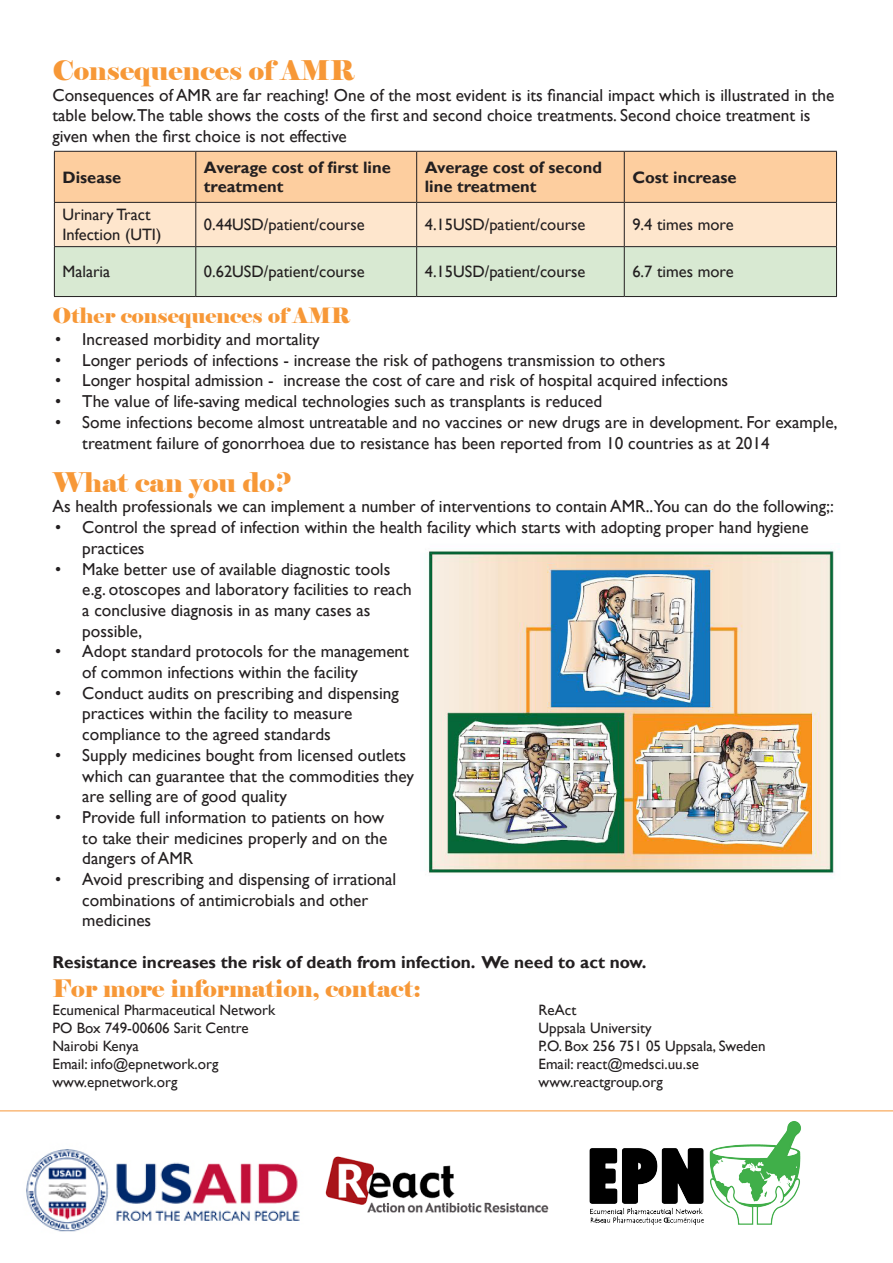
<style>
.page{position:relative;width:893px;height:1263px;background:#fff}
.page>*{position:absolute;margin:0;border:0;box-sizing:border-box;transform-origin:0 0}
.headline_1{font:27px "Elephant";color:#f79837}
.t1{font:24px "Elephant";color:#f79837}
.headline_1-2{font:21px "Elephant";color:#f79837}
.headline_1-3{font:17.25px/20.7px "Gill Sans";color:#231f20}
.t2{font:700 17.25px "Gill Sans";color:#231f20}
.t3{font:16.5px/19.8px "Gill Sans";color:#231f20}
.t4{font:700 16.5px/19.8px "Gill Sans";color:#231f20}
.Paragraph_Style_1{font:15px "Gill Sans";color:#231f20}
</style>
<div class="page">
<img style="left:325px;top:1156px;width:224px;height:57px">
<img style="left:589px;top:1121px;width:212px;height:104px">
<img style="left:26px;top:1149px;width:274px;height:83px">
<hr style="left:0;top:1111px;width:893px;height:1px;background:#f79637">
<img style="left:428px;top:549px;width:407px;height:329px">
<svg style="left:55px;top:152px;width:781px;height:144px;background:#efdebe"></svg>
<hr style="left:54px;top:151px;width:142px;height:1px;background:#231f20">
<hr style="left:196px;top:151px;width:221px;height:1px;background:#231f20">
<hr style="left:417px;top:151px;width:207px;height:1px;background:#231f20">
<hr style="left:624px;top:151px;width:213px;height:1px;background:#231f20">
<hr style="left:54px;top:202px;width:142px;height:1px;background:#231f20">
<hr style="left:196px;top:202px;width:221px;height:1px;background:#231f20">
<hr style="left:417px;top:202px;width:207px;height:1px;background:#231f20">
<hr style="left:624px;top:202px;width:213px;height:1px;background:#231f20">
<hr style="left:54px;top:246px;width:142px;height:1px;background:#231f20">
<hr style="left:196px;top:246px;width:221px;height:1px;background:#231f20">
<hr style="left:417px;top:246px;width:207px;height:1px;background:#231f20">
<hr style="left:624px;top:246px;width:213px;height:1px;background:#231f20">
<hr style="left:54px;top:296px;width:142px;height:1px;background:#231f20">
<hr style="left:196px;top:296px;width:221px;height:1px;background:#231f20">
<hr style="left:417px;top:296px;width:207px;height:1px;background:#231f20">
<hr style="left:624px;top:296px;width:213px;height:1px;background:#231f20">
<hr style="left:54px;top:152px;width:1px;height:50px;background:#231f20">
<hr style="left:54px;top:203px;width:1px;height:43px;background:#231f20">
<hr style="left:54px;top:247px;width:1px;height:49px;background:#231f20">
<hr style="left:195px;top:152px;width:1px;height:50px;background:#231f20">
<hr style="left:416px;top:152px;width:1px;height:50px;background:#231f20">
<hr style="left:624px;top:152px;width:1px;height:50px;background:#231f20">
<hr style="left:836px;top:152px;width:1px;height:50px;background:#231f20">
<hr style="left:195px;top:203px;width:1px;height:43px;background:#231f20">
<hr style="left:416px;top:203px;width:1px;height:43px;background:#231f20">
<hr style="left:624px;top:203px;width:1px;height:43px;background:#231f20">
<hr style="left:836px;top:203px;width:1px;height:43px;background:#231f20">
<hr style="left:195px;top:247px;width:1px;height:49px;background:#231f20">
<hr style="left:416px;top:247px;width:1px;height:49px;background:#231f20">
<hr style="left:624px;top:247px;width:1px;height:49px;background:#231f20">
<hr style="left:836px;top:247px;width:1px;height:49px;background:#231f20">
<p class="headline_1" style="left:52px;top:53px;width:304px">Consequences of AMR</p>
<p class="headline_1-3" style="left:52px;top:85px;width:783px">Consequences of AMR are far reaching! One of the most evident is its financial impact which is illustrated in the table below.The table shows the costs of the first and second choice treatments. Second choice treatment is given when the first choice is not effective</p>
<p class="t4" style="left:62px;top:167px;width:60px">Disease</p>
<p class="t4" style="left:204px;top:158px;width:188px">Average cost of first line treatment</p>
<p class="t4" style="left:425px;top:158px;width:179px">Average cost of second line treatment</p>
<p class="t4" style="left:632px;top:167px;width:106px">Cost increase</p>
<p class="t3" style="left:62px;top:205px;width:100px">Urinary Tract<br>Infection (UTI)</p>
<p class="t3" style="left:204px;top:215px;width:162px">0.44USD/patient/course</p>
<p class="t3" style="left:425px;top:215px;width:162px">4.15USD/patient/course</p>
<p class="t3" style="left:632px;top:215px;width:103px">9.4 times more</p>
<p class="t3" style="left:62px;top:262px;width:49px">Malaria</p>
<p class="t3" style="left:204px;top:262px;width:162px">0.62USD/patient/course</p>
<p class="t3" style="left:425px;top:262px;width:162px">4.15USD/patient/course</p>
<p class="t3" style="left:632px;top:262px;width:103px">6.7 times more</p>
<p class="headline_1-2" style="left:52px;top:303px;width:299px">Other consequences of AMR</p>
<p class="headline_1-3" style="left:55px;top:329px;width:266px">• Increased morbidity and mortality</p>
<p class="headline_1-3" style="left:55px;top:350px;width:612px">• Longer periods of infections - increase the risk of pathogens transmission to others</p>
<p class="headline_1-3" style="left:55px;top:371px;width:674px">• Longer hospital admission - increase the cost of care and risk of hospital acquired infections</p>
<p class="headline_1-3" style="left:55px;top:391px;width:549px">• The value of life-saving medical technologies such as transplants is reduced</p>
<p class="headline_1-3" style="left:82px;top:412px;width:757px;text-indent:-27px">• Some infections become almost untreatable and no vaccines or new drugs are in development. For example, treatment failure of gonorrhoea due to resistance has been reported from 10 countries as at 2014</p>
<p class="headline_1" style="left:52px;top:465px;width:241px">What can you do?</p>
<p class="headline_1-3" style="left:52px;top:497px;width:783px">As health professionals we can implement a number of interventions to contain AMR..You can do the following;:</p>
<p class="headline_1-3" style="left:82px;top:517px;width:728px;text-indent:-27px">• Control the spread of infection within the health facility which starts with adopting proper hand hygiene practices</p>
<p class="headline_1-3" style="left:82px;top:559px;width:331px;text-indent:-27px">• Make better use of available diagnostic tools e.g. otoscopes and laboratory facilities to reach a conclusive diagnosis in as many cases as possible,</p>
<p class="headline_1-3" style="left:82px;top:641px;width:328px;text-indent:-27px">• Adopt standard protocols for the management of common infections within the facility</p>
<p class="headline_1-3" style="left:82px;top:683px;width:318px;text-indent:-27px">• Conduct audits on prescribing and dispensing practices within the facility to measure compliance to the agreed standards</p>
<p class="headline_1-3" style="left:82px;top:745px;width:333px;text-indent:-27px">• Supply medicines bought from licensed outlets which can guarantee that the commodities they are selling are of good quality</p>
<p class="headline_1-3" style="left:82px;top:807px;width:307px;text-indent:-27px">• Provide full information to patients on how to take their medicines properly and on the dangers of AMR</p>
<p class="headline_1-3" style="left:82px;top:869px;width:316px;text-indent:-27px">• Avoid prescribing and dispensing of irrational combinations of antimicrobials and other medicines</p>
<p class="t2" style="left:52px;top:952px;width:596px">Resistance increases the risk of death from infection. We need to act now.</p>
<p class="t1" style="left:52px;top:973px;width:370px">For more information, contact:</p>
<p class="Paragraph_Style_1" style="left:52px;top:1001px;width:224px">Ecumenical Pharmaceutical Network</p>
<p class="Paragraph_Style_1" style="left:538px;top:1001px;width:39px">ReAct</p>
<p class="Paragraph_Style_1" style="left:52px;top:1019px;width:198px">PO Box 749-00606 Sarit Centre</p>
<p class="Paragraph_Style_1" style="left:538px;top:1019px;width:115px">Uppsala University</p>
<p class="Paragraph_Style_1" style="left:52px;top:1037px;width:88px">Nairobi Kenya</p>
<p class="Paragraph_Style_1" style="left:538px;top:1037px;width:229px">P.O. Box 256 751 05 Uppsala, Sweden</p>
<p class="Paragraph_Style_1" style="left:52px;top:1055px;width:167px">Email: info@epnetwork.org</p>
<p class="Paragraph_Style_1" style="left:538px;top:1055px;width:162px">Email: react@medsci.uu.se</p>
<p class="Paragraph_Style_1" style="left:52px;top:1073px;width:126px">www.epnetwork.org</p>
<p class="Paragraph_Style_1" style="left:538px;top:1073px;width:126px">www.reactgroup.org</p>
</div>
